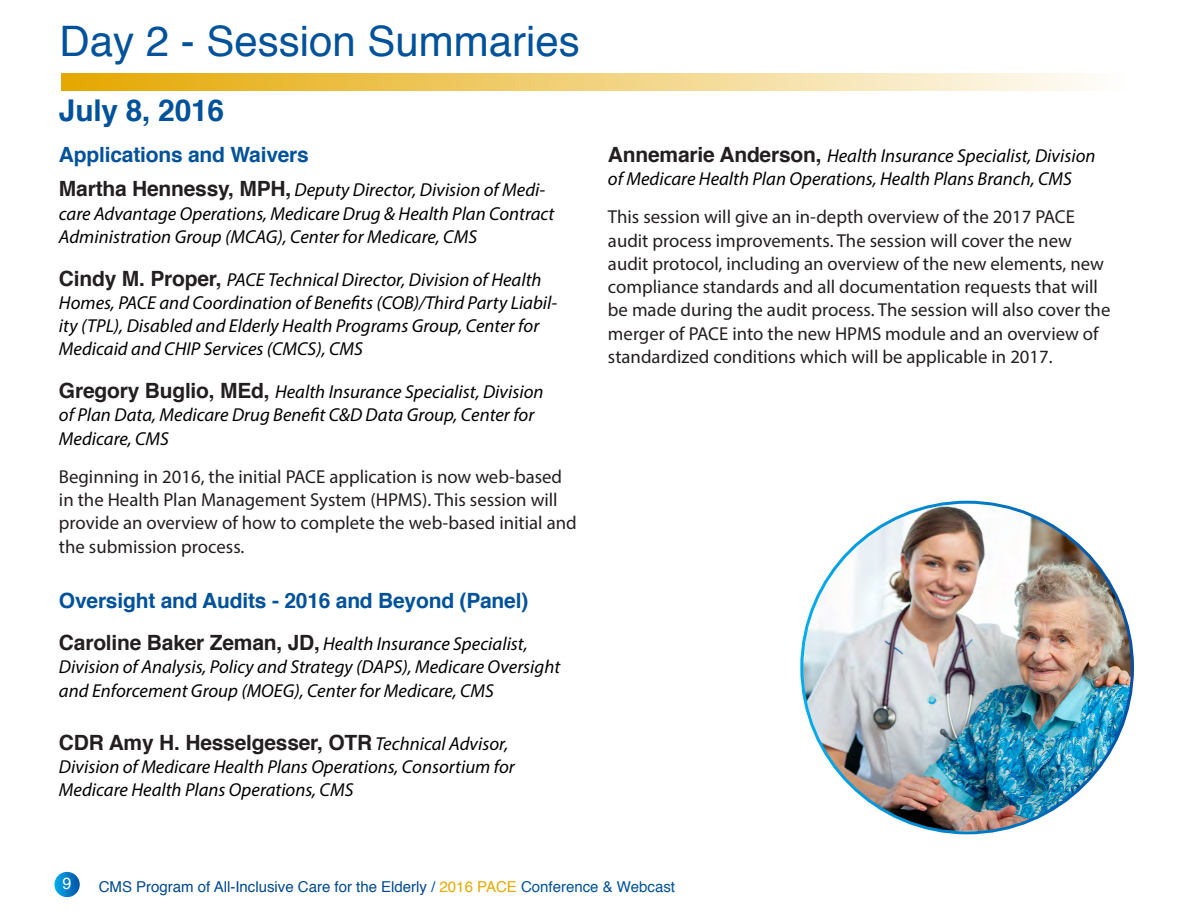
<style>
.page{position:relative;width:1188px;height:918px;background:#fff}
.page>*{position:absolute;margin:0;border:0;box-sizing:border-box;transform-origin:0 0}
.t1{font:42px "Helvetica";color:#01529a}
.t2{font:700 30px "Helvetica";letter-spacing:-.01em;color:#01529a}
.t3{font:700 21px "Helvetica";letter-spacing:-.01em;color:#01529a}
.t4{font:700 21px "Helvetica";letter-spacing:-.01em;color:#231f20}
.Presenter_Title{font:italic 18.75px/23.2px "Myriad Pro";color:#000}
.t5{font:18.75px/23.2px "Myriad Pro";color:#231f20}
.t6{font:16.2px "Helvetica";color:#fff}
.t7{font:15px "Helvetica";color:#014990}
.s1{font-family:"Helvetica";font-weight:700;font-style:normal;font-size:21px;color:#231f20}
.s2{font-family:"Myriad Pro";font-weight:400;font-style:italic;font-size:18.75px;color:#000}
.s3{color:#01529a}
.s4{color:#e5a800}
</style>
<div class="page">
<svg style="left:54px;top:872px;width:26px;height:25px"></svg>
<div style="left:61px;top:73px;width:1065px;height:17px;background:linear-gradient(to right,#e4a700,#fefefd)"></div>
<img style="left:802px;top:502px;width:330px;height:329px">
<p class="t1" style="left:59px;top:9px;width:522px">Day 2 - Session Summaries</p>
<p class="t2" style="left:59px;top:86px;width:167px">July 8, 2016</p>
<p class="t3" style="left:59px;top:137px;width:251px">Applications and Waivers</p>
<p class="Presenter_Title" style="left:59px;top:178px;width:497px"><span class="s1">Martha Hennessy, MPH,</span> Deputy Director, Division of Medi&shy;care Advantage Operations, Medicare Drug &amp; Health Plan Contract<br>Administration Group (MCAG), Center for Medicare, CMS</p>
<p class="Presenter_Title" style="left:59px;top:267px;width:500px"><span class="s1">Cindy M. Proper,</span> PACE Technical Director, Division of Health Homes, PACE and Coordination of Benefits (COB)/Third Party Liabil&shy;ity (TPL), Disabled and Elderly Health Programs Group, Center for Medicaid and CHIP Services (CMCS), CMS</p>
<p class="Presenter_Title" style="left:59px;top:380px;width:486px"><span class="s1">Gregory Buglio, MEd,</span> Health Insurance Specialist, Division of Plan Data, Medicare Drug Benefit C&amp;D Data Group, Center for<br>Medicare, CMS</p>
<p class="t5" style="left:59px;top:465px;width:519px">Beginning in 2016, the initial PACE application is now web-based in the Health Plan Management System (HPMS). This session will provide an overview of how to complete the web-based initial and the submission process.</p>
<p class="t3" style="left:59px;top:584px;width:471px">Oversight and Audits - 2016 and Beyond (Panel)</p>
<p class="Presenter_Title" style="left:59px;top:632px;width:503px"><span class="s1">Caroline Baker Zeman, JD,</span> Health Insurance Specialist,<br>Division of Analysis, Policy and Strategy (DAPS), Medicare Oversight and Enforcement Group (MOEG), Center for Medicare, CMS</p>
<p class="t4" style="left:59px;top:725px;width:451px">CDR Amy H. Hesselgesser, OTR <span class="s2">Technical Advisor,</span></p>
<p class="Presenter_Title" style="left:59px;top:755px;width:457px">Division of Medicare Health Plans Operations, Consortium for<br>Medicare Health Plans Operations, CMS</p>
<p class="Presenter_Title" style="left:608px;top:144px;width:489px"><span class="s1">Annemarie Anderson,</span> Health Insurance Specialist, Division of Medicare Health Plan Operations, Health Plans Branch, CMS</p>
<p class="t5" style="left:608px;top:205px;width:504px">This session will give an in-depth overview of the 2017 PACE audit process improvements. The session will cover the new audit protocol, including an overview of the new elements, new compliance standards and all documentation requests that will be made during the audit process. The session will also cover the merger of PACE into the new HPMS module and an overview of standardized conditions which will be applicable in 2017.</p>
<p class="t6" style="left:63px;top:871px;width:11px">9</p>
<p class="t7" style="left:99px;top:875px;width:578px">CMS Program of All-Inclusive Care for the Elderly <span class="s3">/</span> <span class="s4">2016 PACE</span> <span class="s3">Conference &amp; Webcast</span></p>
</div>
